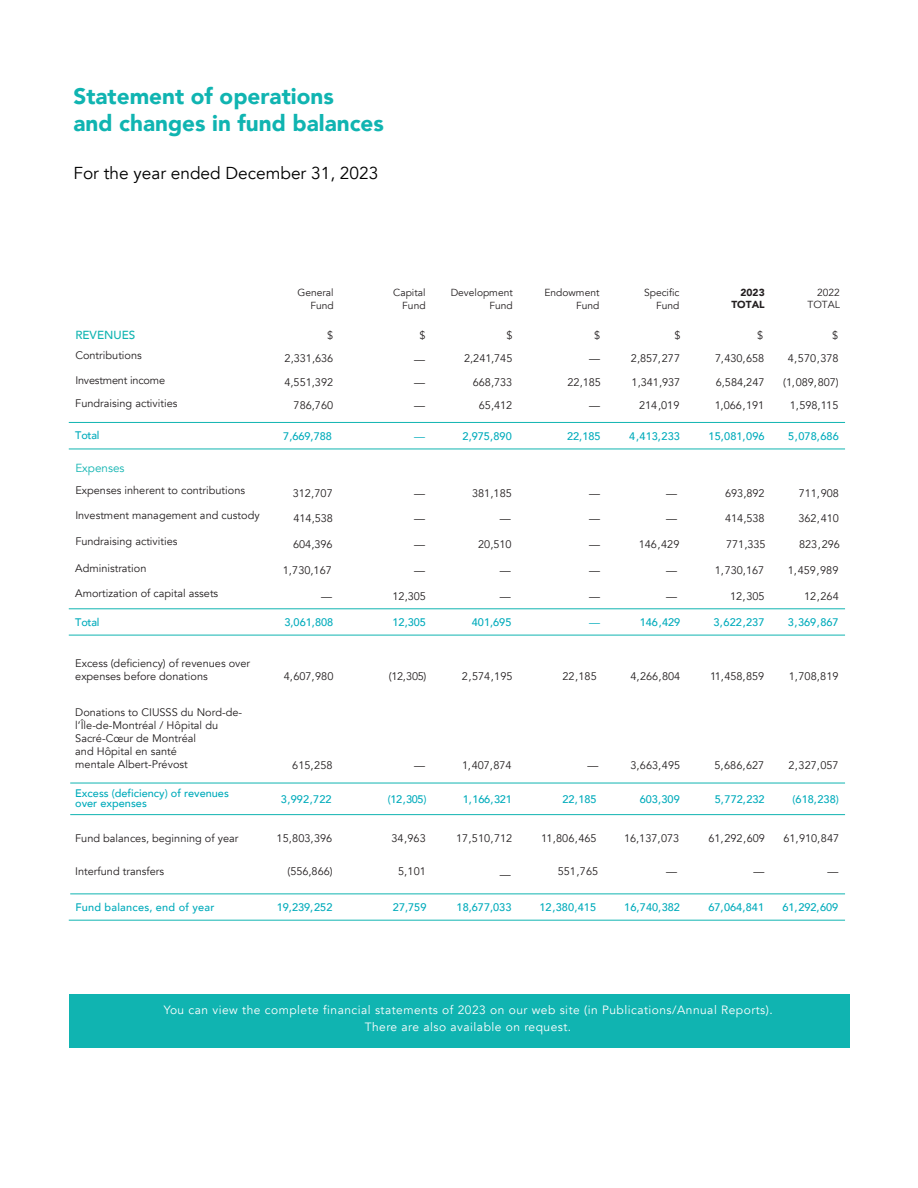
<style>
.page{position:relative;width:918px;height:1188px;background:#fff}
.page>*{position:absolute;margin:0;border:0;box-sizing:border-box;transform-origin:0 0}
.t1{font:300 37.95px "Sofia Pro";letter-spacing:.02em;color:#10b4b1}
.t2{font:900 22.5px/27px "Avenir";color:#10b4b1}
.t3{font:17.25px "Avenir";color:#000}
.t4{font:12px/16.5px "Avenir";letter-spacing:.04em;color:#fff;text-align:center}
.t5{font:500 11.7px "Avenir";color:#10b4b1}
.t6{font:11.7px "Avenir";color:#10b4b1}
.t7{font:10.95px/13.2px "Avenir";color:#231f20}
.t8{font:500 10.95px/10.2px "Avenir";color:#00abbb}
.t9{font:500 10.95px "Avenir";letter-spacing:.02em;color:#00abbb}
.t10{font:10.95px "Avenir";color:#00abbb}
.t11{font:10.2px/12.3px "Avenir";color:#231f20;text-align:right}
.t12{font:900 10.2px/11.7px "Avenir";color:#231f20;text-align:right}
</style>
<div class="page">
<hr style="left:69px;top:422px;width:776px;height:1px;background:#10b4b1">
<hr style="left:69px;top:449px;width:776px;height:1px;background:#10b4b1">
<hr style="left:69px;top:608px;width:776px;height:1px;background:#10b4b1">
<hr style="left:69px;top:635px;width:776px;height:1px;background:#10b4b1">
<hr style="left:70px;top:783px;width:775px;height:1px;background:#10b4b1">
<hr style="left:70px;top:814px;width:775px;height:1px;background:#10b4b1">
<hr style="left:70px;top:894px;width:775px;height:1px;background:#10b4b1">
<hr style="left:69px;top:920px;width:776px;height:1px;background:#10b4b1">
<div style="left:69px;top:994px;width:781px;height:54px;background:#10b4b1"></div>
<h2 class="t2" style="left:73px;top:82px;width:312px">Statement of operations<br>and changes in fund balances</h2>
<h3 class="t3" style="left:73px;top:163px;width:306px">For the year ended December 31, 2023</h3>
<h1 class="t1" style="left:69px;top:92px;width:377px">ÉTAT DES RÉSULTATS</h1>
<p class="t11" style="left:298px;top:287px;width:38px">General<br>Fund</p>
<p class="t11" style="left:393px;top:287px;width:34px">Capital<br>Fund</p>
<p class="t11" style="left:451px;top:287px;width:64px">Development<br>Fund</p>
<p class="t11" style="left:545px;top:287px;width:56px">Endowment<br>Fund</p>
<p class="t11" style="left:644px;top:287px;width:37px">Specific<br>Fund</p>
<p class="t5" style="left:75px;top:325px;width:61px">REVENUES</p>
<p class="t7" style="left:327px;top:329px;width:8px">$</p>
<p class="t7" style="left:419px;top:329px;width:8px">$</p>
<p class="t7" style="left:506px;top:329px;width:8px">$</p>
<p class="t7" style="left:594px;top:329px;width:8px">$</p>
<p class="t7" style="left:675px;top:329px;width:8px">$</p>
<p class="t7" style="left:75px;top:349px;width:68px">Contributions</p>
<p class="t7" style="left:285px;top:351px;width:50px">2,331,636</p>
<p class="t7" style="left:589px;top:351px;width:12px">—</p>
<p class="t7" style="left:631px;top:351px;width:51px">2,857,277</p>
<p class="t7" style="left:75px;top:374px;width:91px">Investment income</p>
<p class="t7" style="left:285px;top:376px;width:50px">4,551,392</p>
<p class="t7" style="left:414px;top:376px;width:12px">—</p>
<p class="t7" style="left:464px;top:351px;width:50px">2,241,745</p>
<p class="t7" style="left:473px;top:371px;width:41px;line-height:23.1px;text-align:center">668,733<br>65,412</p>
<p class="t7" style="left:414px;top:353px;width:12px">—</p>
<p class="t7" style="left:568px;top:376px;width:35px">22,185</p>
<p class="t7" style="left:632px;top:376px;width:50px">1,341,937</p>
<p class="t7" style="left:75px;top:397px;width:104px">Fundraising activities</p>
<p class="t7" style="left:294px;top:399px;width:41px">786,760</p>
<p class="t7" style="left:414px;top:399px;width:12px">—</p>
<p class="t7" style="left:589px;top:399px;width:12px">—</p>
<p class="t7" style="left:639px;top:399px;width:42px">214,019</p>
<p class="t8" style="left:283px;top:430px;width:50px">7,669,788</p>
<p class="t8" style="left:75px;top:430px;width:26px">Total</p>
<p class="t10" style="left:414px;top:429px;width:12px">—</p>
<p class="t8" style="left:463px;top:430px;width:51px">2,975,890</p>
<p class="t8" style="left:567px;top:430px;width:35px">22,185</p>
<p class="t8" style="left:629px;top:430px;width:52px">4,413,233</p>
<p class="t6" style="left:75px;top:461px;width:51px">Expenses</p>
<p class="t7" style="left:75px;top:484px;width:171px">Expenses inherent to contributions</p>
<p class="t7" style="left:293px;top:486px;width:42px">312,707</p>
<p class="t7" style="left:414px;top:486px;width:12px">—</p>
<p class="t7" style="left:472px;top:486px;width:41px">381,185</p>
<p class="t7" style="left:589px;top:486px;width:12px">—</p>
<p class="t7" style="left:666px;top:486px;width:12px">—</p>
<p class="t7" style="left:75px;top:509px;width:186px">Investment management and custody</p>
<p class="t7" style="left:293px;top:512px;width:41px">414,538</p>
<p class="t7" style="left:414px;top:512px;width:12px">—</p>
<p class="t7" style="left:500px;top:512px;width:12px">—</p>
<p class="t7" style="left:589px;top:512px;width:12px">—</p>
<p class="t7" style="left:666px;top:512px;width:12px">—</p>
<p class="t7" style="left:75px;top:535px;width:104px">Fundraising activities</p>
<p class="t7" style="left:293px;top:538px;width:41px">604,396</p>
<p class="t7" style="left:414px;top:538px;width:12px">—</p>
<p class="t7" style="left:478px;top:538px;width:35px">20,510</p>
<p class="t7" style="left:589px;top:538px;width:12px">—</p>
<p class="t7" style="left:639px;top:538px;width:42px">146,429</p>
<p class="t7" style="left:75px;top:561px;width:73px">Administration</p>
<p class="t7" style="left:283px;top:564px;width:50px">1,730,167</p>
<p class="t7" style="left:414px;top:564px;width:12px">—</p>
<p class="t7" style="left:500px;top:564px;width:12px">—</p>
<p class="t7" style="left:589px;top:564px;width:12px">—</p>
<p class="t7" style="left:666px;top:564px;width:12px">—</p>
<p class="t7" style="left:75px;top:587px;width:145px">Amortization of capital assets</p>
<p class="t8" style="left:75px;top:616px;width:26px">Total</p>
<p class="t7" style="left:321px;top:590px;width:12px">—</p>
<p class="t7" style="left:393px;top:590px;width:35px">12,305</p>
<p class="t7" style="left:500px;top:590px;width:12px">—</p>
<p class="t7" style="left:589px;top:590px;width:12px">—</p>
<p class="t7" style="left:666px;top:590px;width:12px">—</p>
<p class="t8" style="left:284px;top:617px;width:50px">3,061,808</p>
<p class="t8" style="left:392px;top:617px;width:35px">12,305</p>
<p class="t8" style="left:472px;top:617px;width:41px">401,695</p>
<p class="t10" style="left:589px;top:616px;width:12px">—</p>
<p class="t8" style="left:640px;top:617px;width:42px">146,429</p>
<p class="t7" style="left:75px;top:657px;width:176px">Excess (deficiency) of revenues over expenses before donations</p>
<p class="t7" style="left:75px;top:705px;width:168px">Donations to CIUSSS du Nord-de&shy;l’Île-de-Montréal / Hôpital du<br>Sacré-Cœur de Montréal<br>and Hôpital en santé<br>mentale Albert-Prévost</p>
<p class="t7" style="left:284px;top:670px;width:51px">4,607,980</p>
<p class="t7" style="left:389px;top:670px;width:39px">(12,305)</p>
<p class="t7" style="left:462px;top:670px;width:52px">2,574,195</p>
<p class="t7" style="left:562px;top:670px;width:36px">22,185</p>
<p class="t7" style="left:631px;top:670px;width:51px">4,266,804</p>
<p class="t7" style="left:292px;top:758px;width:42px">615,258</p>
<p class="t7" style="left:414px;top:758px;width:12px">—</p>
<p class="t7" style="left:462px;top:758px;width:51px">1,407,874</p>
<p class="t7" style="left:587px;top:758px;width:12px">—</p>
<p class="t7" style="left:631px;top:758px;width:51px">3,663,495</p>
<p class="t8" style="left:75px;top:787px;width:155px">Excess (deficiency) of revenues over expenses</p>
<p class="t8" style="left:281px;top:793px;width:52px">3,992,722</p>
<p class="t8" style="left:388px;top:793px;width:40px">(12,305)</p>
<p class="t8" style="left:463px;top:793px;width:51px">1,166,321</p>
<p class="t8" style="left:562px;top:793px;width:36px">22,185</p>
<p class="t8" style="left:640px;top:793px;width:42px">603,309</p>
<p class="t7" style="left:75px;top:832px;width:165px">Fund balances, beginning of year</p>
<p class="t7" style="left:277px;top:832px;width:57px">15,803,396</p>
<p class="t7" style="left:391px;top:832px;width:36px">34,963</p>
<p class="t7" style="left:456px;top:832px;width:58px">17,510,712</p>
<p class="t7" style="left:541px;top:832px;width:57px">11,806,465</p>
<p class="t7" style="left:624px;top:832px;width:57px">16,137,073</p>
<p class="t7" style="left:75px;top:865px;width:90px">Interfund transfers</p>
<p class="t7" style="left:287px;top:865px;width:47px">(556,866)</p>
<p class="t7" style="left:398px;top:865px;width:29px">5,101</p>
<p class="t7" style="left:558px;top:865px;width:42px">551,765</p>
<p class="t7" style="left:666px;top:865px;width:12px">—</p>
<p class="t9" style="left:75px;top:898px;width:141px">Fund balances, end of year</p>
<p class="t8" style="left:277px;top:902px;width:57px">19,239,252</p>
<p class="t8" style="left:393px;top:902px;width:35px">27,759</p>
<p class="t8" style="left:457px;top:902px;width:56px">18,677,033</p>
<p class="t8" style="left:540px;top:902px;width:58px">12,380,415</p>
<p class="t8" style="left:624px;top:902px;width:57px">16,740,382</p>
<p class="t7" style="left:500px;top:867px;width:12px">—</p>
<p class="t12" style="left:731px;top:287px;width:35px">2023<br>TOTAL</p>
<p class="t11" style="left:808px;top:287px;width:34px;line-height:11.7px">2022<br>TOTAL</p>
<p class="t7" style="left:715px;top:324px;width:51px;line-height:22.8px;text-align:right">$<br>7,430,658</p>
<p class="t7" style="left:715px;top:371px;width:51px;line-height:23.1px">6,584,247<br>1,066,191</p>
<p class="t8" style="left:709px;top:430px;width:57px">15,081,096</p>
<p class="t7" style="left:832px;top:329px;width:8px">$</p>
<p class="t7" style="left:788px;top:351px;width:52px">4,570,378</p>
<p class="t7" style="left:783px;top:371px;width:57px;line-height:23.1px;text-align:center">(1,089,807)<br>1,598,115</p>
<p class="t8" style="left:788px;top:430px;width:52px">5,078,686</p>
<p class="t7" style="left:725px;top:486px;width:41px">693,892</p>
<p class="t7" style="left:725px;top:512px;width:41px">414,538</p>
<p class="t7" style="left:726px;top:538px;width:41px">771,335</p>
<p class="t7" style="left:715px;top:564px;width:51px">1,730,167</p>
<p class="t7" style="left:730px;top:590px;width:36px">12,305</p>
<p class="t8" style="left:713px;top:617px;width:53px">3,622,237</p>
<p class="t7" style="left:710px;top:670px;width:56px">11,458,859</p>
<p class="t7" style="left:799px;top:486px;width:42px">711,908</p>
<p class="t7" style="left:798px;top:512px;width:42px">362,410</p>
<p class="t7" style="left:799px;top:538px;width:42px">823,296</p>
<p class="t7" style="left:788px;top:564px;width:52px">1,459,989</p>
<p class="t7" style="left:804px;top:590px;width:36px">12,264</p>
<p class="t8" style="left:788px;top:617px;width:52px">3,369,867</p>
<p class="t7" style="left:789px;top:670px;width:51px">1,708,819</p>
<p class="t7" style="left:714px;top:758px;width:52px">5,686,627</p>
<p class="t8" style="left:715px;top:793px;width:51px">5,772,232</p>
<p class="t7" style="left:708px;top:832px;width:58px">61,292,609</p>
<p class="t7" style="left:753px;top:865px;width:12px">—</p>
<p class="t8" style="left:708px;top:902px;width:57px">67,064,841</p>
<p class="t7" style="left:788px;top:758px;width:52px">2,327,057</p>
<p class="t8" style="left:793px;top:793px;width:48px">(618,238)</p>
<p class="t7" style="left:783px;top:832px;width:57px">61,910,847</p>
<p class="t7" style="left:828px;top:865px;width:12px">—</p>
<p class="t8" style="left:782px;top:902px;width:57px">61,292,609</p>
<p class="t4" style="left:164px;top:1002px;width:611px">You can view the complete financial statements of 2023 on our web site (in Publications/Annual Reports).<br>There are also available on request.</p>
</div>
